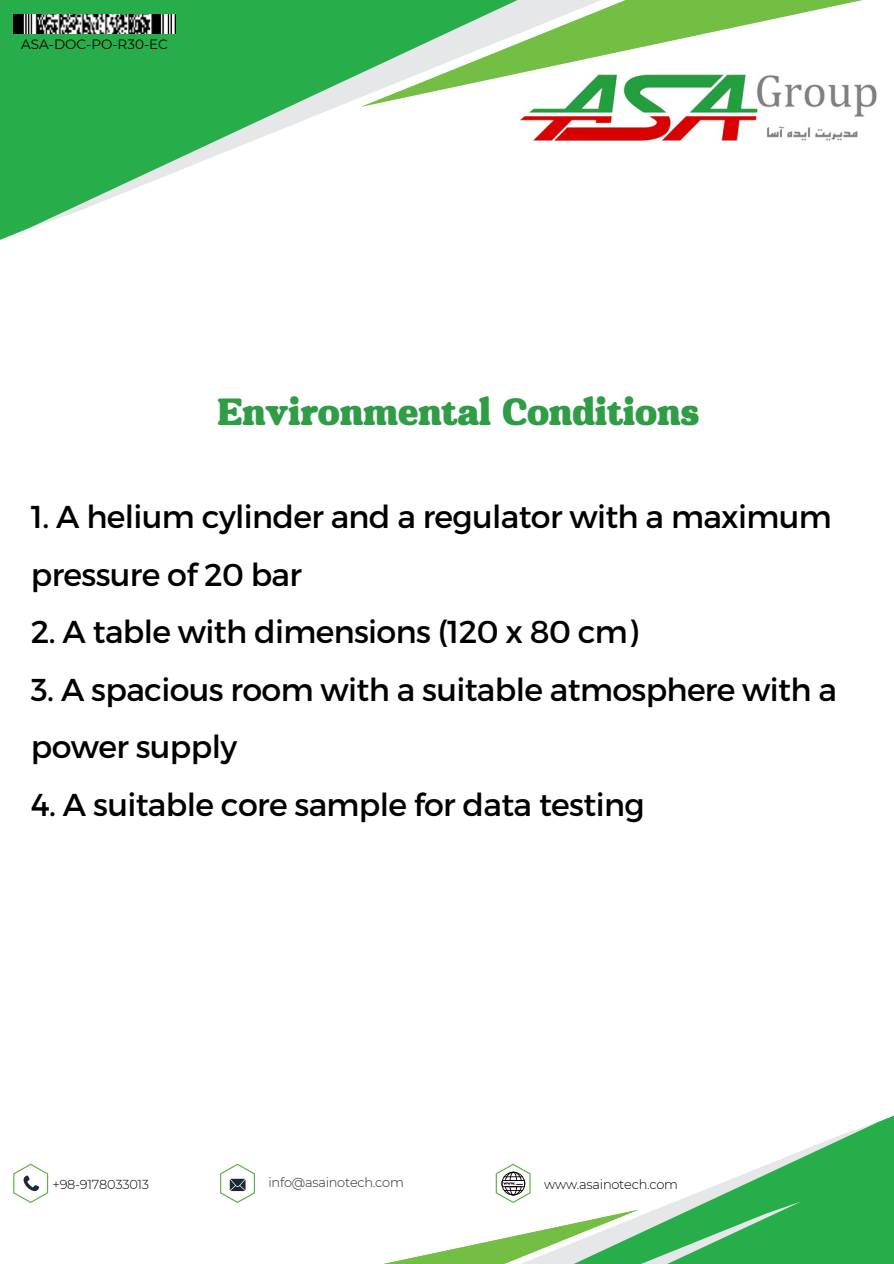
<style>
.page{position:relative;width:894px;height:1264px;background:#fff}
.page>*{position:absolute;margin:0;border:0;box-sizing:border-box;transform-origin:0 0}
.t1{font:900 42px "Montnapha";letter-spacing:-.02em;color:#2f9c46}
.t2{font:31.65px/57.4px "Montserrat";letter-spacing:-.02em;color:#000}
.t3{font:13.5px "Montserrat";color:#000}
.t4{font:300 13.05px "Montserrat";letter-spacing:-.02em;color:#000}
.t5{font:300 13.05px "Montserrat";letter-spacing:-.02em;color:#1d2932}
</style>
<div class="page">
<div style="left:0;top:0;width:27px;height:240px;background:#27ae4b"></div>
<svg style="left:601px;top:0;width:261px;height:56px"></svg>
<svg style="left:27px;top:0;width:574px;height:229px"></svg>
<img style="left:520px;top:74px;width:357px;height:66px">
<img style="left:14px;top:14px;width:162px;height:20px">
<div style="left:877px;top:1116px;width:16px;height:147px;background:#27ae4b"></div>
<svg style="left:772px;top:1122px;width:105px;height:141px;fill:#27ae4b"></svg>
<svg style="left:13px;top:1163px;width:35px;height:39px"></svg>
<svg style="left:220px;top:1163px;width:35px;height:39px"></svg>
<svg style="left:388px;top:1163px;width:450px;height:100px"></svg>
<p class="t3" style="left:21px;top:36px;width:148px">ASA-DOC-PO-R30-EC</p>
<h1 class="t1" style="left:217px;top:386px;width:484px">Environmental Conditions</h1>
<p class="t2" style="left:31px;top:486px;width:802px">1. A helium cylinder and a regulator with a maximum pressure of 20 bar</p>
<p class="t2" style="left:31px;top:601px;width:608px">2. A table with dimensions (120 x 80 cm)</p>
<p class="t2" style="left:31px;top:659px;width:807px">3. A spacious room with a suitable atmosphere with a power supply</p>
<p class="t2" style="left:31px;top:774px;width:615px">4. A suitable core sample for data testing</p>
<p class="t4" style="left:53px;top:1175px;width:98px">+98-9178033013</p>
<p class="t5" style="left:268px;top:1174px;width:137px">info@asainotech.com</p>
<p class="t4" style="left:544px;top:1176px;width:135px">www.asainotech.com</p>
</div>
